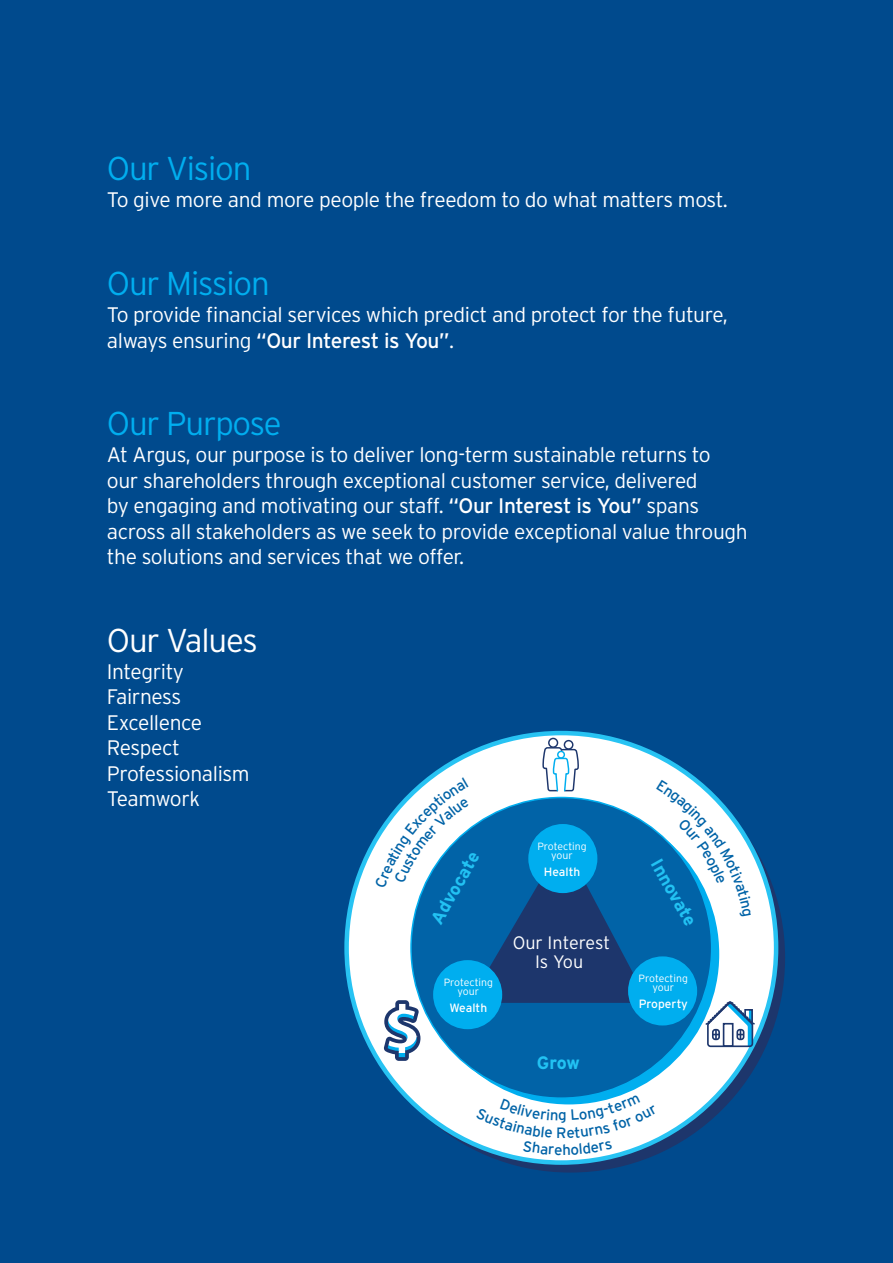
<style>
.page{position:relative;width:893px;height:1263px;background:#004a8d}
.page>*{position:absolute;margin:0;border:0;box-sizing:border-box;transform-origin:0 0}
.t1{font:300 33px "Interstate";letter-spacing:-.035em;color:#00aeef}
.t2{font:300 33px "Interstate";letter-spacing:-.035em;color:#fff}
.t3{font:300 21px/25.5px "Interstate";letter-spacing:-.02em;color:#fff}
.t4{font:700 18px "Interstate";color:#22c2f3}
.t5{font:300 18px/19.5px "Interstate";color:#fff;text-align:center}
.t6{font:15px "Interstate";color:#0163a7}
.t7{font:12px "Interstate";color:#fff}
.t8{font:300 10.5px/9px "Interstate";color:#fff;text-align:center}
.s1{font-weight:400}
</style>
<div class="page">
<div style="left:356px;top:743px;width:429px;height:429px;background:#1d366c;border-radius:50%"></div>
<svg style="left:344px;top:731px;width:434px;height:434px;background:#cceffb"></svg>
<div style="left:410px;top:797px;width:302px;height:302px;background:#0163a7;border:2px solid #00aeef;border-radius:50%"></div>
<div style="left:628px;top:956px;width:69px;height:69px;background:#00aeef;border-radius:50%"></div>
<svg style="left:704px;top:1000px;width:52px;height:48px;background:#abc6db"></svg>
<svg style="left:656px;top:780px;width:95px;height:137px"></svg>
<svg style="left:375px;top:731px;width:274px;height:330px"></svg>
<svg style="left:476px;top:1095px;width:182px;height:60px;background:#e3f2f9"></svg>
<h1 class="t1" style="left:107px;top:149px;width:146px">Our Vision</h1>
<p class="t3" style="left:107px;top:187px;width:623px">To give more and more people the freedom to do what matters most.</p>
<h1 class="t1" style="left:107px;top:263px;width:164px">Our Mission</h1>
<p class="t3" style="left:107px;top:302px;width:622px">To provide financial services which predict and protect for the future, always ensuring <span class="s1">“Our Interest is You”</span>.</p>
<h1 class="t1" style="left:107px;top:403px;width:176px">Our Purpose</h1>
<p class="t3" style="left:107px;top:442px;width:642px">At Argus, our purpose is to deliver long-term sustainable returns to<br>our shareholders through exceptional customer service, delivered<br>by engaging and motivating our staff. <span class="s1">“Our Interest is You”</span> spans across all stakeholders as we seek to provide exceptional value through the solutions and services that we offer.</p>
<h1 class="t2" style="left:107px;top:620px;width:152px">Our Values</h1>
<p class="t3" style="left:107px;top:658px;width:144px">Integrity<br>Fairness<br>Excellence<br>Respect<br>Professionalism<br>Teamwork</p>
<p class="t8" style="left:537px;top:842px;width:51px">Protecting your</p>
<p class="t7" style="left:544px;top:864px;width:38px">Health</p>
<p class="t4" style="left:426px;top:917px;width:82px;rotate:-61deg">Advocate</p>
<p class="t4" style="left:665px;top:855px;width:75px;rotate:61deg">Innovate</p>
<p class="t8" style="left:444px;top:978px;width:51px">Protecting your</p>
<p class="t7" style="left:449px;top:1000px;width:39px">Wealth</p>
<p class="t5" style="left:513px;top:933px;width:99px">Our Interest<br>Is You</p>
<p class="t4" style="left:537px;top:1052px;width:45px">Grow</p>
<p class="t6" style="left:558px;top:1106px;width:10px">g</p>
<p class="t6" style="left:556px;top:1124px;width:12px">R</p>
<p class="t8" style="left:639px;top:974px;width:51px">Protecting your</p>
<p class="t7" style="left:639px;top:996px;width:51px">Property</p>
</div>
